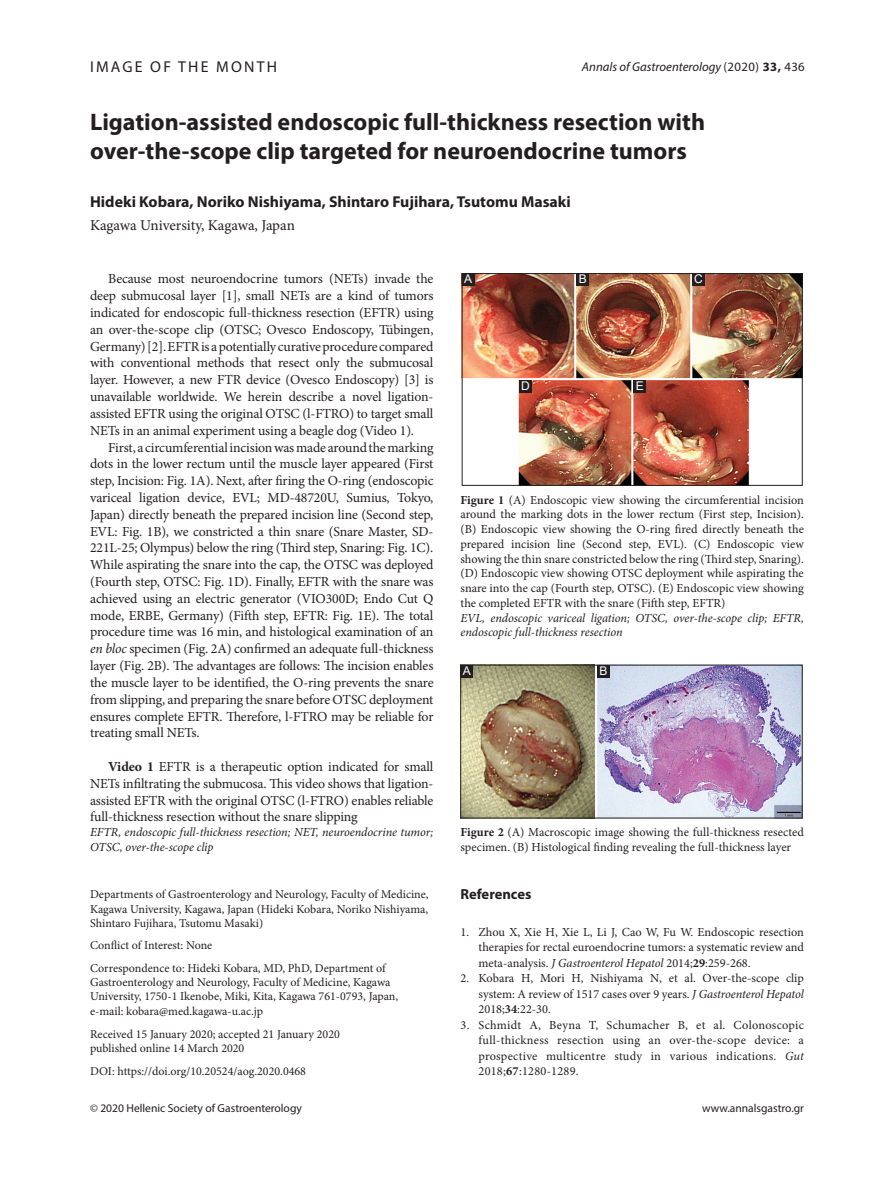
<style>
.page{position:relative;width:894px;height:1191px;background:#fff}
.page>*{position:absolute;margin:0;border:0;box-sizing:border-box;transform-origin:0 0}
.AT{font:700 24px/28.8px "Myriad Pro";color:#231f20}
.AU{font:700 15.75px "Myriad Pro";color:#231f20}
.AH{font:15.75px "Myriad Pro";letter-spacing:.14em;color:#231f20}
.AU-BIO{font:15px "Minion Pro";letter-spacing:-.005em;color:#231f20}
.t1{font:700 14.55px "Myriad Pro";color:#231f20}
.TX{font:13.8px/16.8px "Minion Pro";letter-spacing:-.01em;color:#231f20;text-align:justify}
.A_RH{font:italic 12.75px "Myriad Pro";color:#231f20}
.FGC{font:12.3px/14.7px "Minion Pro";color:#231f20;text-align:justify}
.REF{font:12.3px/15.6px "Minion Pro";color:#231f20;text-align:justify}
.FGC-2{font:italic 12.3px/14.7px "Minion Pro";letter-spacing:-.005em;color:#231f20}
.ADD{font:12px/14.2px "Minion Pro";color:#231f20}
.AFF{font:12px/14.2px "Minion Pro";letter-spacing:-.005em;color:#231f20;text-align:justify}
.HIS{font:12px/14.2px "Minion Pro";color:#231f20}
.LABEL{font:12px "Arial";color:#fff}
.t2{font:11.55px "Myriad Pro";color:#231f20}
.s1{font-style:normal}
.s2{font-weight:700;font-style:normal}
.s3{font-style:italic}
.s4{font-weight:700}
</style>
<div class="page">
<img style="left:464px;top:275px;width:336px;height:208px">
<div style="left:462px;top:273px;width:340px;height:212px;border:1px solid #231f20"></div>
<div style="left:462px;top:273px;width:12px;height:13px;background:#231f20"></div>
<div style="left:576px;top:273px;width:13px;height:13px;background:#231f20"></div>
<div style="left:691px;top:273px;width:13px;height:13px;background:#231f20"></div>
<div style="left:519px;top:380px;width:13px;height:13px;background:#231f20"></div>
<div style="left:633px;top:380px;width:13px;height:13px;background:#231f20"></div>
<img style="left:462px;top:666px;width:338px;height:150px">
<div style="left:460px;top:664px;width:342px;height:154px;border:1px solid #231f20"></div>
<div style="left:460px;top:664px;width:13px;height:13px;background:#231f20"></div>
<div style="left:597px;top:664px;width:12px;height:13px;background:#231f20"></div>
<p class="AH" style="left:90px;top:57px;width:188px">IMAGE OF THE MONTH</p>
<p class="A_RH" style="left:581px;top:58px;width:224px">Annals of Gastroenterology <span class="s1">(2020)</span> <span class="s2">33,</span> <span class="s1">436</span></p>
<p class="AT" style="left:90px;top:107px;width:616px">Ligation-assisted endoscopic full-thickness resection with over-the-scope clip targeted for neuroendocrine tumors</p>
<p class="AU" style="left:90px;top:192px;width:482px">Hideki Kobara, Noriko Nishiyama, Shintaro Fujihara, Tsutomu Masaki</p>
<p class="AU-BIO" style="left:90px;top:215px;width:206px">Kagawa University, Kagawa, Japan</p>
<p class="TX" style="left:90px;top:270px;width:345px;text-indent:18px">Because most neuroendocrine tumors (NETs) invade the deep submucosal layer [1], small NETs are a kind of tumors indicated for endoscopic full-thickness resection (EFTR) using an over-the-scope clip (OTSC; Ovesco Endoscopy, Tübingen, Germany) [2]. EFTR is a potentially curative procedure compared with conventional methods that resect only the submucosal layer. However, a new FTR device (Ovesco Endoscopy) [3] is unavailable worldwide. We herein describe a novel ligation&shy;assisted EFTR using the original OTSC (l-FTRO) to target small NETs in an animal experiment using a beagle dog (Video 1).</p>
<p class="TX" style="left:90px;top:438px;width:345px;text-indent:18px">First, a circumferential incisionwas made around the marking dots in the lower rectum until the muscle layer appeared (First step, Incision: Fig. 1A). Next, after firing the O-ring (endoscopic variceal ligation device, EVL; MD-48720U, Sumius, Tokyo, Japan) directly beneath the prepared incision line (Second step, EVL: Fig. 1B), we constricted a thin snare (Snare Master, SD-221L-25; Olympus) below the ring (Third step, Snaring: Fig. 1C).<br>While aspirating the snare into the cap, the OTSC was deployed (Fourth step, OTSC: Fig. 1D). Finally, EFTR with the snare was achieved using an electric generator (VIO300D; Endo Cut Q mode, ERBE, Germany) (Fifth step, EFTR: Fig. 1E). The total procedure time was 16 min, and histological examination of an <span class="s3">en bloc</span> specimen (Fig. 2A) confirmed an adequate full-thickness layer (Fig. 2B). The advantages are follows: The incision enables the muscle layer to be identified, the O-ring prevents the snare from slipping, and preparing the snare before OTSC deployment ensures complete EFTR. Therefore, l-FTRO may be reliable for treating small NETs.</p>
<p class="TX" style="left:90px;top:758px;width:345px;text-indent:18px"><span class="s4">Video 1</span> EFTR is a therapeutic option indicated for small NETs infiltrating the submucosa. This video shows that ligation&shy;assisted EFTR with the original OTSC (l-FTRO) enables reliable full-thickness resection without the snare slipping</p>
<p class="FGC-2" style="left:90px;top:824px;width:345px">EFTR, endoscopic full-thickness resection; NET, neuroendocrine tumor;<br>OTSC, over-the-scope clip</p>
<p class="AFF" style="left:90px;top:887px;width:340px">Departments of Gastroenterology and Neurology, Faculty of Medicine, Kagawa University, Kagawa, Japan (Hideki Kobara, Noriko Nishiyama, Shintaro Fujihara, Tsutomu Masaki)</p>
<p class="HIS" style="left:90px;top:937px;width:124px">Conflict of Interest: None</p>
<p class="ADD" style="left:90px;top:960px;width:309px">Correspondence to: Hideki Kobara, MD, PhD, Department of Gastroenterology and Neurology, Faculty of Medicine, Kagawa University, 1750-1 Ikenobe, Miki, Kita, Kagawa 761-0793, Japan, e-mail: kobara@med.kagawa-u.ac.jp</p>
<p class="HIS" style="left:90px;top:1026px;width:251px">Received 15 January 2020; accepted 21 January 2020 published online 14 March 2020</p>
<p class="HIS" style="left:90px;top:1064px;width:217px">DOI: https://doi.org/10.20524/aog.2020.0468</p>
<p class="LABEL" style="left:464px;top:270px;width:10px">A</p>
<p class="LABEL" style="left:578px;top:270px;width:10px">B</p>
<p class="LABEL" style="left:694px;top:270px;width:10px">C</p>
<p class="LABEL" style="left:521px;top:377px;width:10px">D</p>
<p class="LABEL" style="left:635px;top:377px;width:10px">E</p>
<p class="FGC" style="left:460px;top:492px;width:345px"><span class="s4">Figure 1</span> (A) Endoscopic view showing the circumferential incision around the marking dots in the lower rectum (First step, Incision). (B) Endoscopic view showing the O-ring fired directly beneath the prepared incision line (Second step, EVL). (C) Endoscopic view showing the thin snare constricted below the ring (Third step, Snaring). (D) Endoscopic view showing OTSC deployment while aspirating the snare into the cap (Fourth step, OTSC). (E) Endoscopic view showing the completed EFTR with the snare (Fifth step, EFTR)</p>
<p class="FGC-2" style="left:460px;top:610px;width:345px">EVL, endoscopic variceal ligation; OTSC, over-the-scope clip; EFTR, endoscopic full-thickness resection</p>
<p class="LABEL" style="left:462px;top:662px;width:10px">A</p>
<p class="LABEL" style="left:599px;top:662px;width:10px">B</p>
<p class="FGC" style="left:460px;top:824px;width:345px"><span class="s4">Figure 2</span> (A) Macroscopic image showing the full-thickness resected specimen. (B) Histological finding revealing the full-thickness layer</p>
<h1 class="t1" style="left:460px;top:884px;width:72px">References</h1>
<p class="REF" style="left:478px;top:923px;width:327px;text-indent:-18px">1. Zhou X, Xie H, Xie L, Li J, Cao W, Fu W. Endoscopic resection therapies for rectal euroendocrine tumors: a systematic review and meta-analysis. <span class="s3">J Gastroenterol Hepatol</span> 2014;<span class="s4">29</span>:259-268.</p>
<p class="REF" style="left:478px;top:970px;width:327px;text-indent:-18px">2. Kobara H, Mori H, Nishiyama N, et al. Over-the-scope clip system: A review of 1517 cases over 9 years. <span class="s3">J Gastroenterol Hepatol </span>2018;<span class="s4">34</span>:22-30.</p>
<p class="REF" style="left:478px;top:1016px;width:327px;text-indent:-18px">3. Schmidt A, Beyna T, Schumacher B, et al. Colonoscopic full-thickness resection using an over-the-scope device: a prospective multicentre study in various indications. <span class="s3">Gut </span>2018;<span class="s4">67</span>:1280-1289.</p>
<p class="t2" style="left:90px;top:1101px;width:213px">© 2020 Hellenic Society of Gastroenterology</p>
<p class="t2" style="left:701px;top:1101px;width:103px">www.annalsgastro.gr</p>
</div>
